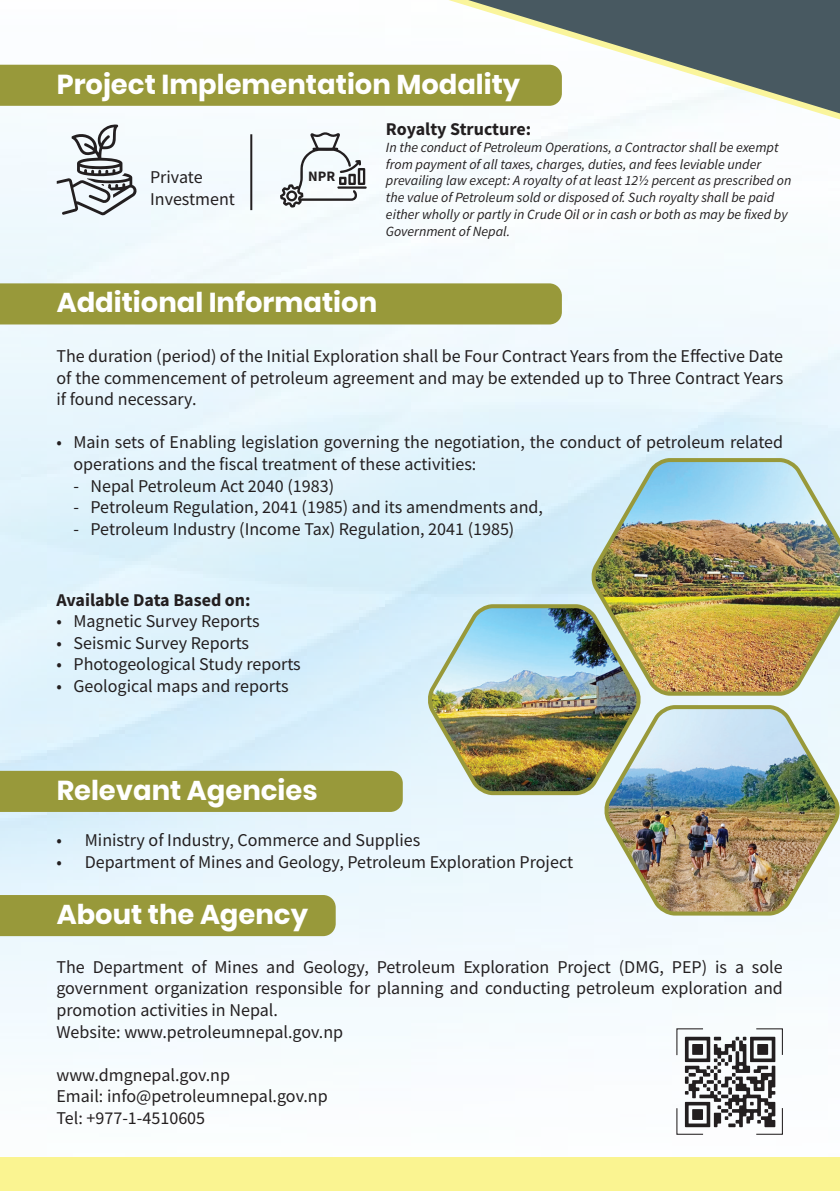
<style>
.page{position:relative;width:840px;height:1191px;background:#fff}
.page>*{position:absolute;margin:0;border:0;box-sizing:border-box;transform-origin:0 0}
.t1{font:700 27.4px "Poppins";color:#fff}
.t2{font:18px/21.6px "Source Sans Pro";color:#231f20;text-align:justify}
.t3{font:700 18px "Source Sans Pro";color:#231f20}
.t4{font:700 14.4px "Source Sans Pro";color:#231f20}
.t5{font:italic 14px/16.8px "Source Sans Pro";color:#231f20}
</style>
<div class="page">
<img style="left:0;top:64px;width:839px;height:991px">
<svg style="left:448px;top:0;width:391px;height:119px"></svg>
<div style="left:0;top:1157px;width:839px;height:34px;background:#faf491"></div>
<div style="left:0;top:895px;width:335px;height:41px;background:#98993a"></div>
<div style="left:0;top:771px;width:402px;height:41px;background:#98993a"></div>
<svg style="left:468px;top:0;width:371px;height:113px;fill:#485961"></svg>
<div style="left:0;top:65px;width:561px;height:41px;background:#98993a"></div>
<div style="left:0;top:283px;width:561px;height:41px;background:#98993a"></div>
<svg style="left:57px;top:124px;width:80px;height:91px"></svg>
<hr style="left:250px;top:134px;width:2px;height:76px;background:#231f20">
<svg style="left:280px;top:132px;width:86px;height:76px"></svg>
<img style="left:587px;top:456px;width:252px;height:241px">
<img style="left:423px;top:602px;width:221px;height:195px">
<img style="left:599px;top:703px;width:240px;height:214px">
<svg style="left:675px;top:1027px;width:108px;height:108px"></svg>
<p class="t1" style="left:57px;top:68px;width:465px">Project Implementation Modality</p>
<p class="t2" style="left:150px;top:167px;width:54px">Private</p>
<p class="t4" style="left:308px;top:166px;width:28px">NPR</p>
<p class="t2" style="left:150px;top:188px;width:86px">Investment</p>
<p class="t3" style="left:386px;top:117px;width:147px">Royalty Structure:</p>
<p class="t5" style="left:386px;top:138px;width:407px">In the conduct of Petroleum Operations, a Contractor shall be exempt from payment of all taxes, charges, duties, and fees leviable under prevailing law except: A royalty of at least 12½ percent as prescribed on the value of Petroleum sold or disposed of. Such royalty shall be paid either wholly or partly in Crude Oil or in cash or both as may be fixed by Government of Nepal.</p>
<p class="t1" style="left:57px;top:287px;width:322px">Additional Information</p>
<p class="t2" style="left:56px;top:345px;width:728px">The duration (period) of the Initial Exploration shall be Four Contract Years from the Effective Date of the commencement of petroleum agreement and may be extended up to Three Contract Years if found necessary.</p>
<p class="t2" style="left:73px;top:431px;width:710px;text-indent:-17px">• Main sets of Enabling legislation governing the negotiation, the conduct of petroleum related operations and the fiscal treatment of these activities:</p>
<p class="t2" style="left:73px;top:475px;width:262px">- Nepal Petroleum Act 2040 (1983)</p>
<p class="t2" style="left:73px;top:496px;width:471px">- Petroleum Regulation, 2041 (1985) and its amendments and,</p>
<p class="t2" style="left:73px;top:518px;width:442px">- Petroleum Industry (Income Tax) Regulation, 2041 (1985)</p>
<p class="t3" style="left:56px;top:587px;width:196px">Available Data Based on:</p>
<p class="t2" style="left:56px;top:610px;width:205px">• Magnetic Survey Reports</p>
<p class="t2" style="left:56px;top:632px;width:194px">• Seismic Survey Reports</p>
<p class="t2" style="left:56px;top:653px;width:246px">• Photogeological Study reports</p>
<p class="t2" style="left:56px;top:675px;width:233px">• Geological maps and reports</p>
<p class="t1" style="left:57px;top:774px;width:262px">Relevant Agencies</p>
<p class="t2" style="left:56px;top:829px;width:365px">• Ministry of Industry, Commerce and Supplies</p>
<p class="t2" style="left:56px;top:851px;width:518px">• Department of Mines and Geology, Petroleum Exploration Project</p>
<p class="t1" style="left:57px;top:898px;width:253px">About the Agency</p>
<p class="t2" style="left:56px;top:955px;width:727px">The Department of Mines and Geology, Petroleum Exploration Project (DMG, PEP) is a sole government organization responsible for planning and conducting petroleum exploration and promotion activities in Nepal.</p>
<p class="t2" style="left:56px;top:1020px;width:288px">Website: www.petroleumnepal.gov.np</p>
<p class="t2" style="left:56px;top:1063px;width:175px">www.dmgnepal.gov.np</p>
<p class="t2" style="left:56px;top:1085px;width:273px">Email: info@petroleumnepal.gov.np</p>
<p class="t2" style="left:56px;top:1107px;width:150px">Tel: +977-1-4510605</p>
</div>
